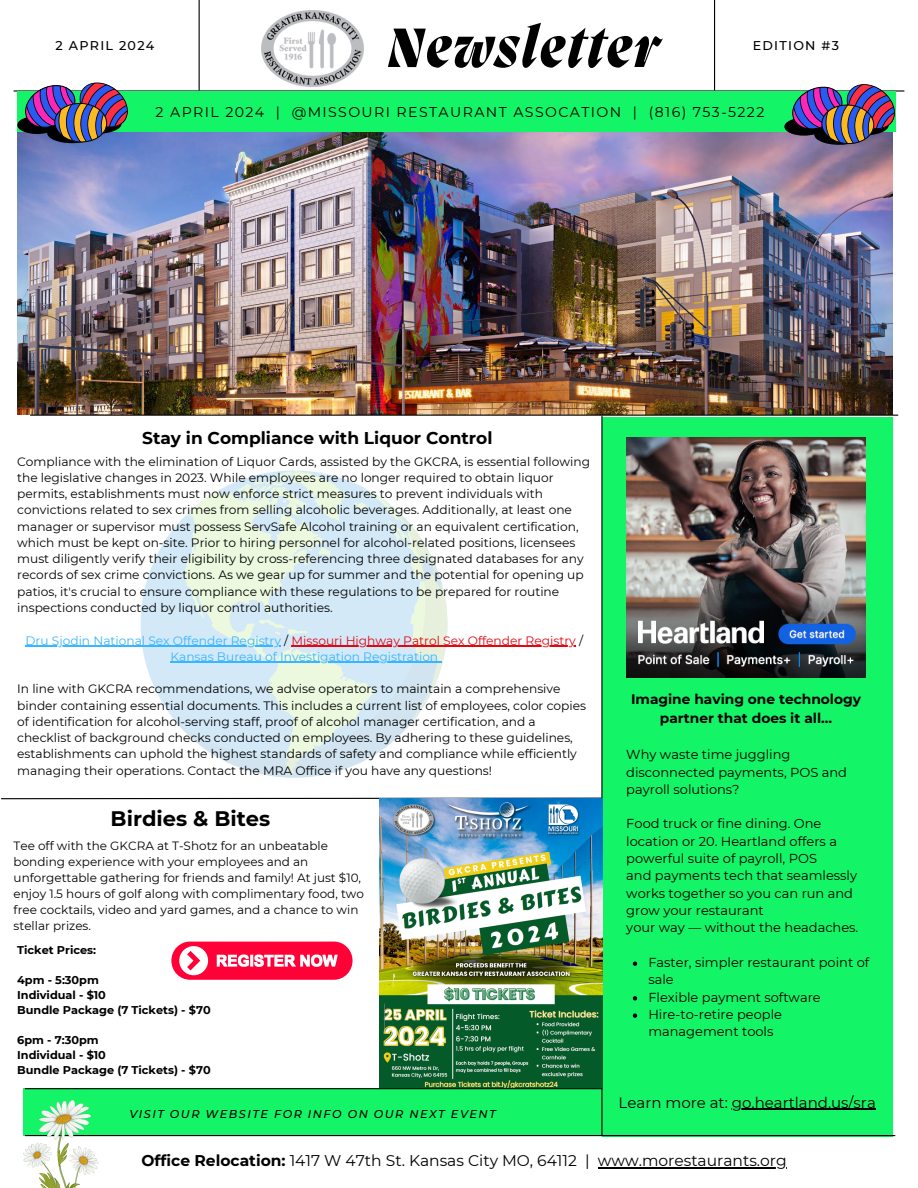
<style>
.page{position:relative;width:918px;height:1188px;background:#fff}
.page>*{position:absolute;margin:0;border:0;box-sizing:border-box;transform-origin:0 0}
.t1{font:italic 800 56.85px "Migra";letter-spacing:.04em;color:#000}
.t2{font:700 21px "Montserrat";color:#000}
.t3{font:700 16.95px "Montserrat";color:#000}
.t4{font:15.45px "Montserrat";color:#000}
.t5{font:15px "Montserrat";color:#000}
.t6{font:14.1px "Montserrat";letter-spacing:.1em;color:#000}
.t7{font:700 13.8px/19.2px "Montserrat";color:#000;text-align:center}
.t8{font:13.05px/17.2px "Montserrat";color:#000}
.t9{font:500 12.75px "Montserrat";letter-spacing:.1em;color:#000}
.t10{font:12.15px/16.2px "Montserrat";color:#000}
.t11{font:12.15px "Montserrat";color:#e30613}
.t12{font:12.15px "Montserrat";color:#38b6ff}
.t13{font:12px/16px "Montserrat";color:#000}
.t14{font:700 11.25px "Montserrat";color:#000}
.t15{font:italic 500 11.25px "Montserrat";letter-spacing:.13em;color:#000}
.s1{color:#38b6ff}
.s2{color:#000}
.s3{font-weight:700}
</style>
<div class="page">
<hr style="left:14px;top:90px;width:890px;height:2px;background:#000">
<img style="left:17px;top:132px;width:875px;height:283px">
<div style="left:17px;top:92px;width:878px;height:40px;background:#14f467"></div>
<hr style="left:199px;top:0;width:1px;height:90px;background:#000">
<hr style="left:714px;top:0;width:1px;height:90px;background:#000">
<div style="left:602px;top:417px;width:291px;height:719px;background:#14f467"></div>
<div style="left:23px;top:1088px;width:579px;height:48px;background:#14f467"></div>
<hr style="left:25px;top:1135px;width:870px;height:1px;background:#000">
<hr style="left:25px;top:1088px;width:577px;height:1px;background:#000">
<hr style="left:601px;top:416px;width:2px;height:720px;background:#000">
<hr style="left:30px;top:415px;width:868px;height:1px;background:#000">
<svg style="left:1px;top:797px;width:602px;height:3px"></svg>
<img style="left:262px;top:10px;width:101px;height:77px">
<div style="left:140px;top:470px;width:307px;height:308px;background:#d3e9f8;border-radius:50%"></div>
<img style="left:23px;top:1101px;width:76px;height:87px">
<img style="left:626px;top:438px;width:240px;height:239px">
<img style="left:380px;top:799px;width:222px;height:289px">
<div style="left:171px;top:942px;width:182px;height:38px;background:#ff0037;border-radius:19px"></div>
<div style="left:179px;top:946px;width:29px;height:29px;background:#fff;border-radius:50%"></div>
<svg style="left:187px;top:951px;width:13px;height:19px"></svg>
<svg style="left:217px;top:955px;width:121px;height:12px"></svg>
<hr style="left:26px;top:646px;width:255px;height:1px;background:#38b6ff">
<hr style="left:292px;top:646px;width:284px;height:1px;background:#e30613">
<hr style="left:170px;top:662px;width:268px;height:1px;background:#38b6ff">
<svg style="left:184px;top:471px;width:263px;height:307px"></svg>
<svg style="left:17px;top:82px;width:114px;height:61px"></svg>
<hr style="left:598px;top:1167px;width:189px;height:1px;background:#000">
<svg style="left:633px;top:962px;width:4px;height:4px"></svg>
<svg style="left:633px;top:996px;width:4px;height:4px"></svg>
<svg style="left:633px;top:1013px;width:4px;height:5px"></svg>
<hr style="left:732px;top:1109px;width:144px;height:1px;background:#000">
<img style="left:784px;top:84px;width:114px;height:61px">
<p class="t1" style="left:387px;top:21px;width:272px">Newsletter</p>
<p class="t9" style="left:56px;top:38px;width:100px">2 APRIL 2024</p>
<p class="t9" style="left:753px;top:38px;width:88px">EDITION #3</p>
<p class="t6" style="left:156px;top:104px;width:610px">2 APRIL 2024 | @MISSOURI RESTAURANT ASSOCATION | (816) 753-5222</p>
<p class="t3" style="left:142px;top:427px;width:352px">Stay in Compliance with Liquor Control</p>
<p class="t10" style="left:17px;top:453px;width:575px">Compliance with the elimination of Liquor Cards, assisted by the GKCRA, is essential following the legislative changes in 2023. While employees are no longer required to obtain liquor permits, establishments must now enforce strict measures to prevent individuals with convictions related to sex crimes from selling alcoholic beverages. Additionally, at least one manager or supervisor must possess ServSafe Alcohol training or an equivalent certification, which must be kept on-site. Prior to hiring personnel for alcohol-related positions, licensees must diligently verify their eligibility by cross-referencing three designated databases for any records of sex crime convictions. As we gear up for summer and the potential for opening up patios, it's crucial to ensure compliance with these regulations to be prepared for routine inspections conducted by liquor control authorities.</p>
<h5 class="t11" style="left:26px;top:633px;width:559px"><span class="s1">Dru Sjodin National Sex Offender Registry</span> <span class="s2">/</span> Missouri Highway Patrol Sex Offender Registry <span class="s2">/</span></h5>
<p class="t12" style="left:170px;top:649px;width:269px">Kansas Bureau of Investigation Registration</p>
<p class="t10" style="left:17px;top:681px;width:570px">In line with GKCRA recommendations, we advise operators to maintain a comprehensive binder containing essential documents. This includes a current list of employees, color copies of identification for alcohol-serving staff, proof of alcohol manager certification, and a checklist of background checks conducted on employees. By adhering to these guidelines,</p>
<h6 class="t10" style="left:17px;top:746px;width:561px">establishments can uphold the highest standards of safety and compliance while efficiently managing their operations. Contact the MRA Office if you have any questions!</h6>
<h3 class="t2" style="left:111px;top:806px;width:161px">Birdies &amp; Bites</h3>
<p class="t13" style="left:14px;top:838px;width:352px">Tee off with the GKCRA at T-Shotz for an unbeatable bonding experience with your employees and an unforgettable gathering for friends and family! At just $10, enjoy 1.5 hours of golf along with complimentary food, two free cocktails, video and yard games, and a chance to win stellar prizes.</p>
<p class="t14" style="left:17px;top:943px;width:80px">Ticket Prices:</p>
<p class="t14" style="left:17px;top:973px;width:83px">4pm - 5:30pm</p>
<p class="t14" style="left:17px;top:988px;width:90px">Individual - $10</p>
<p class="t14" style="left:17px;top:1003px;width:195px">Bundle Package (7 Tickets) - $70</p>
<p class="t14" style="left:17px;top:1033px;width:83px">6pm - 7:30pm</p>
<p class="t14" style="left:17px;top:1048px;width:90px">Individual - $10</p>
<h4 class="t14" style="left:17px;top:1063px;width:195px">Bundle Package (7 Tickets) - $70</h4>
<p class="t15" style="left:129px;top:1107px;width:368px">VISIT OUR WEBSITE FOR INFO ON OUR NEXT EVENT</p>
<p class="t7" style="left:631px;top:689px;width:231px">Imagine having one technology partner that does it all…</p>
<p class="t8" style="left:626px;top:746px;width:222px">Why waste time juggling disconnected payments, POS and payroll solutions?</p>
<p class="t8" style="left:626px;top:815px;width:212px">Food truck or fine dining. One location or 20. Heartland offers a powerful suite of payroll, POS</p>
<p class="t8" style="left:626px;top:867px;width:232px">and payments tech that seamlessly works together so you can run and grow your restaurant</p>
<h2 class="t8" style="left:626px;top:919px;width:234px">your way — without the headaches.</h2>
<p class="t8" style="left:648px;top:954px;width:222px">Faster, simpler restaurant point of sale</p>
<p class="t8" style="left:648px;top:988px;width:174px">Flexible payment software</p>
<p class="t8" style="left:648px;top:1006px;width:135px">Hire-to-retire people management tools</p>
<p class="t5" style="left:619px;top:1093px;width:259px">Learn more at: go.heartland.us/sra</p>
<p class="t4" style="left:141px;top:1151px;width:450px"><span class="s3">Office Relocation:</span> 1417 W 47th St. Kansas City MO, 64112 |</p>
<p class="t4" style="left:598px;top:1151px;width:190px">www.morestaurants.org</p>
</div>
